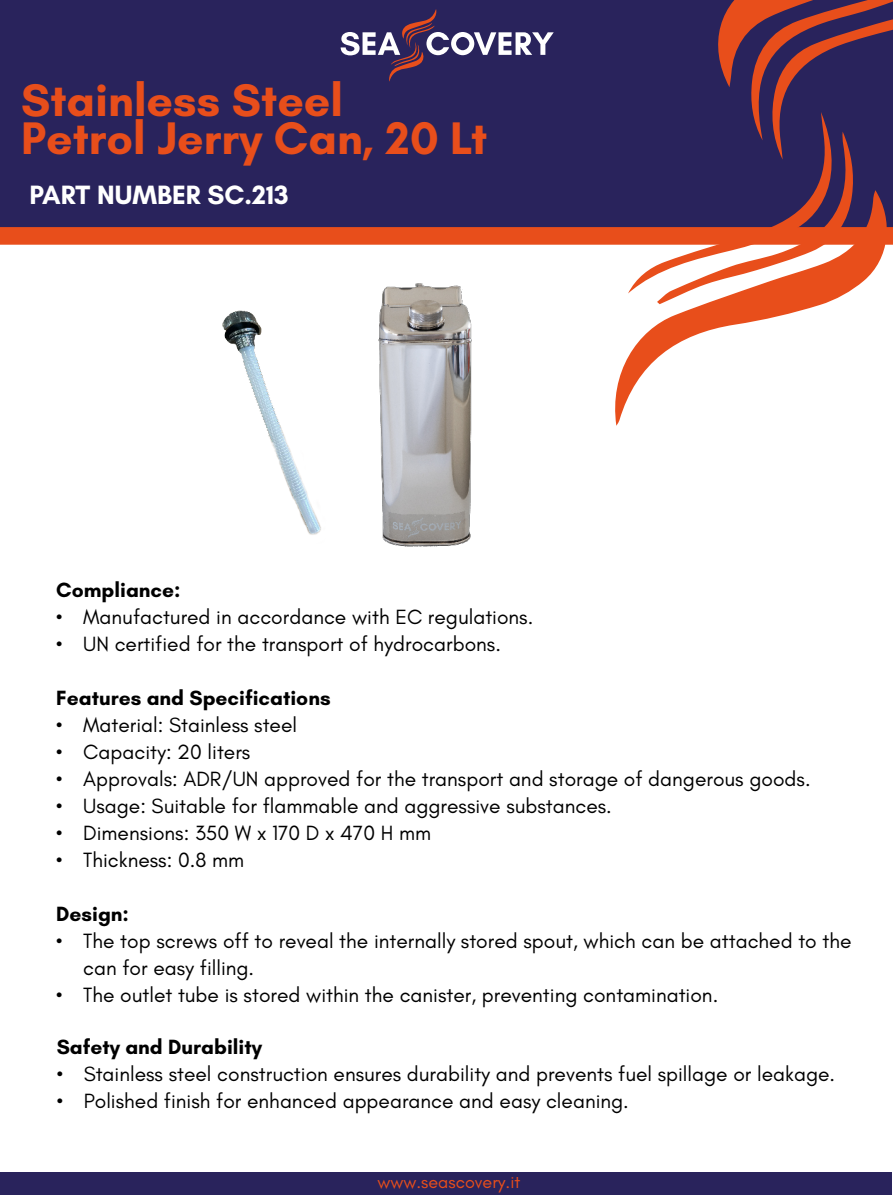
<style>
.page{position:relative;width:893px;height:1195px;background:#fff}
.page>*{position:absolute;margin:0;border:0;box-sizing:border-box;transform-origin:0 0}
.t1{font:700 46.5px/37.5px "Glacial Indifference";color:#e84e1b}
.t2{font:700 27px "Glacial Indifference";color:#fff}
.t3{font:21px/27px "Glacial Indifference";color:#000}
.t4{font:700 21px "Glacial Indifference";color:#000}
.t5{font:18px "Glacial Indifference";color:#e84e1b}
</style>
<div class="page">
<div style="left:1px;top:1172px;width:891px;height:23px;background:#29235c"></div>
<svg style="left:615px;top:304px;width:208px;height:122px"></svg>
<svg style="left:0;top:0;width:893px;height:304px;background:#5a4266"></svg>
<img style="left:317px;top:248px;width:213px;height:299px">
<img style="left:166px;top:261px;width:221px;height:286px">
<h1 class="t1" style="left:21px;top:81px;width:468px">Stainless Steel<br>Petrol Jerry Can, 20 Lt</h1>
<p class="t2" style="left:30px;top:178px;width:261px">PART NUMBER SC.213</p>
<p class="t4" style="left:56px;top:577px;width:126px">Compliance:</p>
<p class="t3" style="left:56px;top:603px;width:479px">• Manufactured in accordance with EC regulations.</p>
<p class="t3" style="left:56px;top:630px;width:446px">• UN certified for the transport of hydrocarbons.</p>
<p class="t4" style="left:56px;top:685px;width:276px">Features and Specifications</p>
<p class="t3" style="left:56px;top:711px;width:242px">• Material: Stainless steel</p>
<p class="t3" style="left:56px;top:738px;width:196px">• Capacity: 20 liters</p>
<p class="t3" style="left:56px;top:765px;width:756px">• Approvals: ADR/UN approved for the transport and storage of dangerous goods.</p>
<p class="t3" style="left:56px;top:792px;width:557px">• Usage: Suitable for flammable and aggressive substances.</p>
<p class="t3" style="left:56px;top:819px;width:376px">• Dimensions: 350 W x 170 D x 470 H mm</p>
<p class="t3" style="left:56px;top:846px;width:189px">• Thickness: 0.8 mm</p>
<p class="t4" style="left:56px;top:901px;width:74px">Design:</p>
<p class="t3" style="left:83px;top:927px;width:770px;text-indent:-27px">• The top screws off to reveal the internally stored spout, which can be attached to the can for easy filling.</p>
<p class="t3" style="left:56px;top:981px;width:664px">• The outlet tube is stored within the canister, preventing contamination.</p>
<p class="t4" style="left:57px;top:1034px;width:207px">Safety and Durability</p>
<p class="t3" style="left:57px;top:1061px;width:780px">• Stainless steel construction ensures durability and prevents fuel spillage or leakage.</p>
<p class="t3" style="left:57px;top:1088px;width:574px">• Polished finish for enhanced appearance and easy cleaning.</p>
<p class="t5" style="left:377px;top:1171px;width:144px">www.seascovery.it</p>
</div>
